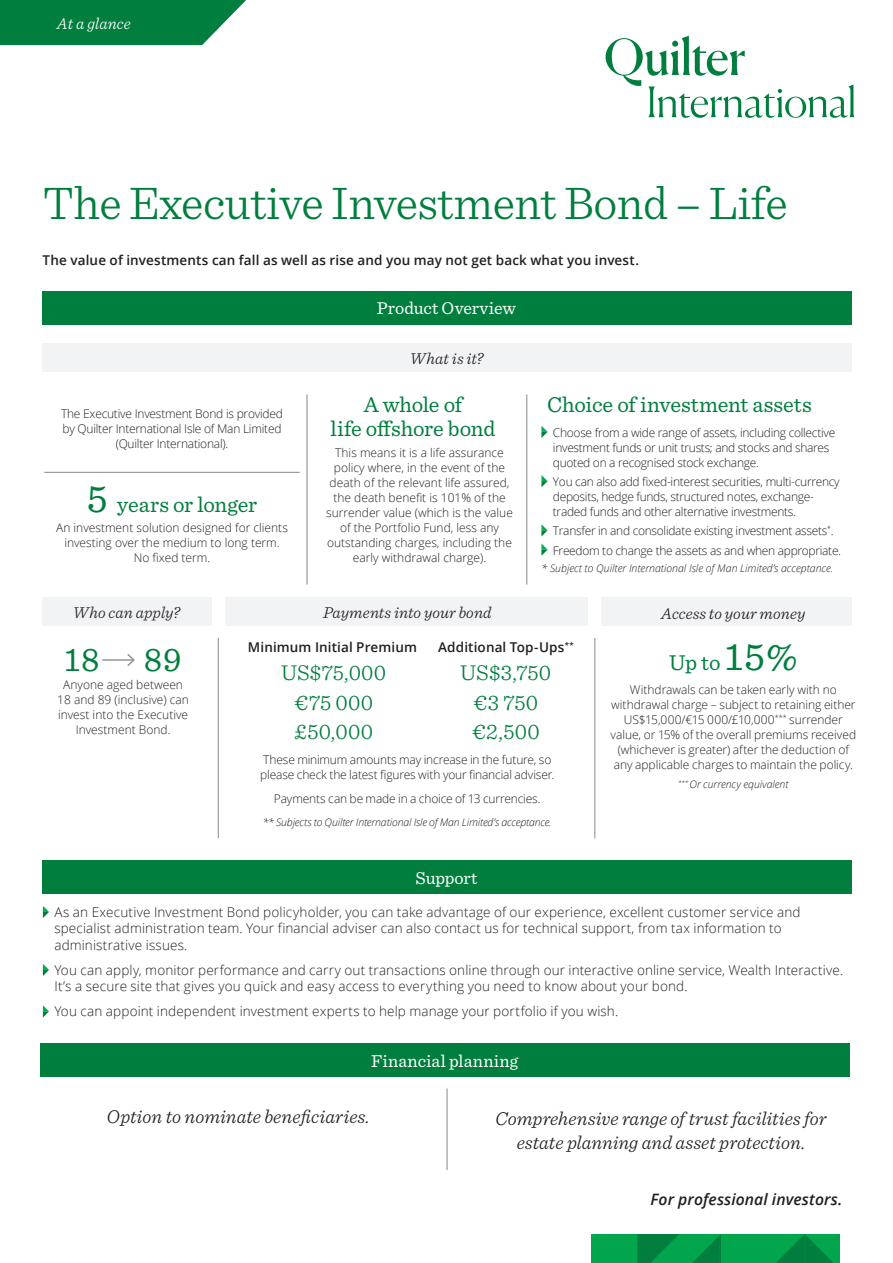
<style>
.page{position:relative;width:893px;height:1263px;background:#fff}
.page>*{position:absolute;margin:0;border:0;box-sizing:border-box;transform-origin:0 0}
.t1{font:300 48px "Sentinel";letter-spacing:-.01em;color:#007e3e}
.t2{font:34.65px "Sentinel";color:#007e3e}
.t3{font:22.5px/24px "Sentinel";letter-spacing:-.01em;color:#007e3e;text-align:center}
.t4{font:300 22.5px/29.5px "Sentinel";letter-spacing:.005em;color:#007e3e;text-align:center}
.t5{font:italic 300 19.5px/23.4px "Sentinel";color:#231f20;text-align:center}
.t6{font:18px "Sentinel";letter-spacing:.005em;color:#fff}
.t7{font:italic 300 16.5px "Sentinel";color:#231f20}
.t8{font:italic 300 16.5px "Sentinel";color:#fff}
.t9{font:italic 600 15.75px "Open Sans";letter-spacing:.005em;color:#231f20}
.t10{font:300 13.5px/16.5px "Open Sans";letter-spacing:.01em;color:#231f20}
.t11{font:600 13.5px "Open Sans";letter-spacing:.01em;color:#231f20}
.t12{font:300 12px/15px "Open Sans";letter-spacing:-.01em;color:#231f20;text-align:center}
.t13{font:italic 300 10.5px "Open Sans";color:#231f20}
.s1{font-size:40.5px}
</style>
<div class="page">
<div style="left:40px;top:1044px;width:809px;height:33px;background:#007e3e"></div>
<div style="left:43px;top:597px;width:809px;height:29px;background:#f2f3f4"></div>
<div style="left:43px;top:860px;width:809px;height:33px;background:#007e3e"></div>
<hr style="left:594px;top:638px;width:1px;height:200px;background:#939598">
<hr style="left:218px;top:638px;width:1px;height:200px;background:#939598">
<div style="left:43px;top:291px;width:809px;height:33px;background:#007e3e"></div>
<hr style="left:44px;top:472px;width:256px;height:1px;background:#939598">
<hr style="left:526px;top:394px;width:1px;height:191px;background:#939598">
<div style="left:43px;top:343px;width:809px;height:29px;background:#f2f3f4"></div>
<hr style="left:102px;top:659px;width:32px;height:2px;background:#939598">
<svg style="left:126px;top:654px;width:9px;height:12px"></svg>
<div style="left:213px;top:589px;width:12px;height:45px;background:#fff"></div>
<div style="left:589px;top:589px;width:12px;height:45px;background:#fff"></div>
<hr style="left:306px;top:394px;width:2px;height:191px;background:#939598">
<svg style="left:541px;top:426px;width:7px;height:12px"></svg>
<svg style="left:541px;top:475px;width:7px;height:12px"></svg>
<svg style="left:541px;top:524px;width:7px;height:12px"></svg>
<svg style="left:541px;top:543px;width:7px;height:13px"></svg>
<svg style="left:43px;top:906px;width:6px;height:12px"></svg>
<svg style="left:43px;top:964px;width:6px;height:12px"></svg>
<svg style="left:43px;top:1005px;width:6px;height:12px"></svg>
<hr style="left:446px;top:1088px;width:2px;height:82px;background:#939598">
<svg style="left:0;top:0;width:246px;height:45px;background:#16894e"></svg>
<svg style="left:606px;top:36px;width:248px;height:82px"></svg>
<svg style="left:591px;top:1234px;width:249px;height:29px;background:#009a48"></svg>
<h3 class="t8" style="left:57px;top:11px;width:75px">At a glance</h3>
<h1 class="t1" style="left:43px;top:167px;width:747px">The Executive Investment Bond – Life</h1>
<p class="t11" style="left:43px;top:251px;width:598px">The value of investments can fall as well as rise and you may not get back what you invest.</p>
<h3 class="t6" style="left:377px;top:295px;width:141px">Product Overview</h3>
<p class="t12" style="left:61px;top:406px;width:223px">The Executive Investment Bond is provided by Quilter International Isle of Man Limited (Quilter International).</p>
<h3 class="t3" style="left:87px;top:491px;width:172px"><span class="s1">5</span> years or longer</h3>
<p class="t12" style="left:56px;top:520px;width:233px">An investment solution designed for clients investing over the medium to long term.<br>No fixed term.</p>
<h3 class="t7" style="left:410px;top:346px;width:75px">What is it?</h3>
<h3 class="t3" style="left:331px;top:391px;width:166px">A whole of<br>life offshore bond</h3>
<h3 class="t3" style="left:547px;top:391px;width:266px">Choice of investment assets</h3>
<p class="t12" style="left:553px;top:425px;width:284px;text-align:left">Choose from a wide range of assets, including collective investment funds or unit trusts; and stocks and shares quoted on a recognised stock exchange.</p>
<p class="t12" style="left:553px;top:474px;width:288px;text-align:left">You can also add fixed-interest securities, multi-currency deposits, hedge funds, structured notes, exchange&shy;traded funds and other alternative investments.</p>
<p class="t12" style="left:553px;top:521px;width:290px;line-height:19.2px;text-align:left">Transfer in and consolidate existing investment assets<sup>*</sup>.<br>Freedom to change the assets as and when appropriate.</p>
<p class="t13" style="left:541px;top:561px;width:293px">* Subject to Quilter International Isle of Man Limited’s acceptance.</p>
<p class="t12" style="left:326px;top:445px;width:188px">This means it is a life assurance policy where, in the event of the death of the relevant life assured, the death benefit is 101% of the surrender value (which is the value of the Portfolio Fund, less any outstanding charges, including the early withdrawal charge).</p>
<h3 class="t7" style="left:73px;top:601px;width:108px">Who can apply?</h3>
<h3 class="t7" style="left:323px;top:601px;width:170px">Payments into your bond</h3>
<h2 class="t2" style="left:65px;top:633px;width:37px">18</h2>
<h2 class="t2" style="left:144px;top:633px;width:39px">89</h2>
<p class="t12" style="left:57px;top:677px;width:133px">Anyone aged between<br>18 and 89 (inclusive) can invest into the Executive<br>Investment Bond.</p>
<p class="t11" style="left:248px;top:638px;width:171px">Minimum Initial Premium</p>
<p class="t11" style="left:438px;top:638px;width:137px">Additional Top-Ups<sup>**</sup></p>
<h3 class="t4" style="left:281px;top:656px;width:107px">US$75,000 €75 000 £50,000</h3>
<h3 class="t4" style="left:460px;top:656px;width:93px">US$3,750 €3 750 €2,500</h3>
<p class="t12" style="left:260px;top:752px;width:295px;text-align:left">These minimum amounts may increase in the future, so please check the latest figures with your financial adviser.</p>
<p class="t12" style="left:274px;top:791px;width:268px">Payments can be made in a choice of 13 currencies.</p>
<p class="t13" style="left:263px;top:815px;width:290px">** Subjects to Quilter International Isle of Man Limited’s acceptance.</p>
<h3 class="t6" style="left:415px;top:864px;width:63px">Support</h3>
<h3 class="t7" style="left:661px;top:601px;width:146px">Access to your money</h3>
<h3 class="t3" style="left:669px;top:649px;width:130px">Up to <span class="s1">15%</span></h3>
<p class="t12" style="left:611px;top:682px;width:247px">Withdrawals can be taken early with no withdrawal charge – subject to retaining either US$15,000/€15 000/£10,000<sup>***</sup> surrender value, or 15% of the overall premiums received (whichever is greater) after the deduction of any applicable charges to maintain the policy.</p>
<p class="t13" style="left:678px;top:777px;width:112px"><sup>***</sup> Or currency equivalent</p>
<p class="t10" style="left:54px;top:903px;width:748px">As an Executive Investment Bond policyholder, you can take advantage of our experience, excellent customer service and specialist administration team. Your financial adviser can also contact us for technical support, from tax information to administrative issues.</p>
<p class="t10" style="left:54px;top:961px;width:790px">You can apply, monitor performance and carry out transactions online through our interactive online service, Wealth Interactive.<br>It’s a secure site that gives you quick and easy access to everything you need to know about your bond.</p>
<p class="t10" style="left:54px;top:1003px;width:565px">You can appoint independent investment experts to help manage your portfolio if you wish.</p>
<h3 class="t6" style="left:371px;top:1047px;width:149px">Financial planning</h3>
<h3 class="t5" style="left:107px;top:1103px;width:264px">Option to nominate beneficiaries.</h3>
<h3 class="t5" style="left:495px;top:1106px;width:333px">Comprehensive range of trust facilities for estate planning and asset protection.</h3>
<h3 class="t9" style="left:651px;top:1188px;width:193px">For professional investors.</h3>
</div>
